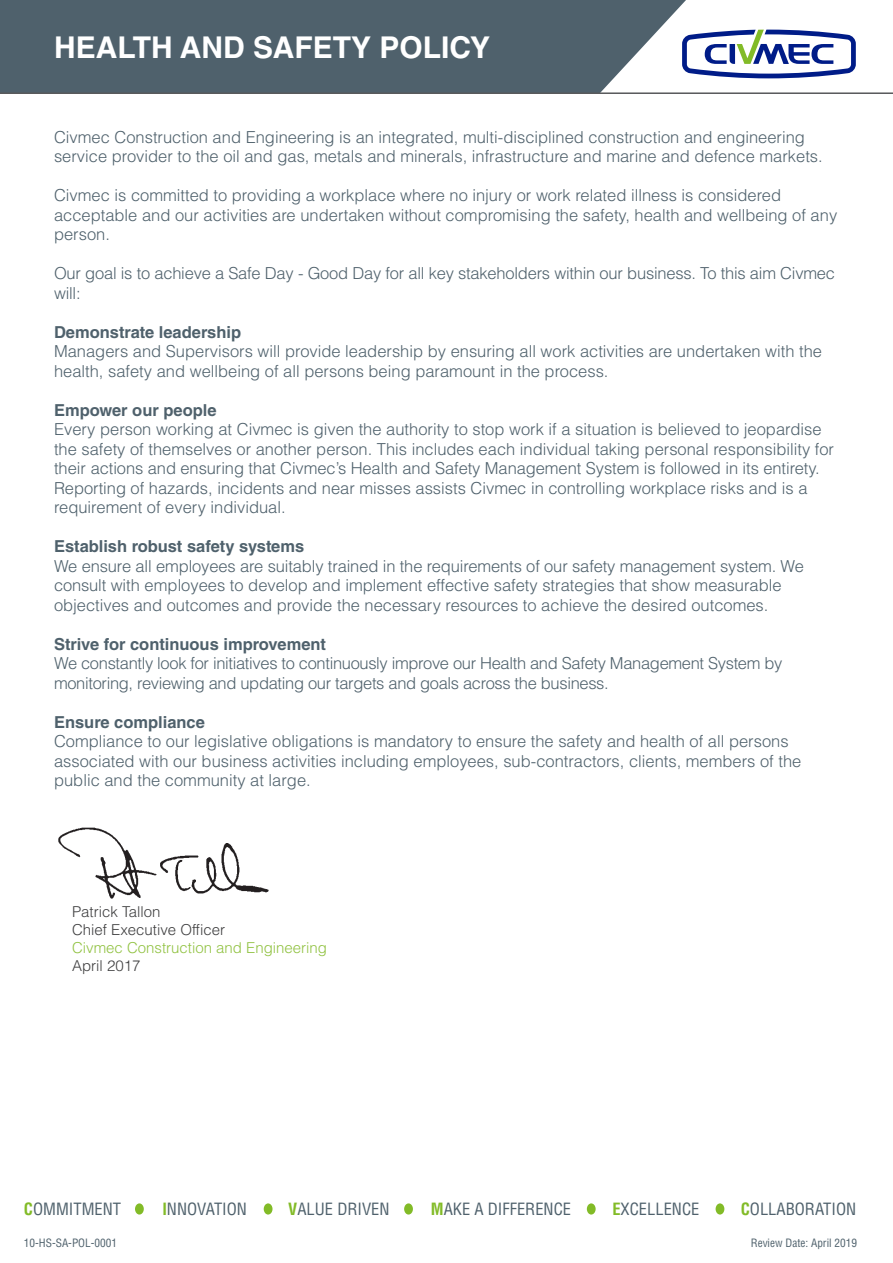
<style>
.page{position:relative;width:893px;height:1263px;background:#fff}
.page>*{position:absolute;margin:0;border:0;box-sizing:border-box;transform-origin:0 0}
.t1{font:700 30px "Helvetica LT Std";color:#fff}
.t2{font:300 16.5px/19.5px "Helvetica LT Std";color:#4f616c}
.t3{font:300 16.5px/19.5px "Helvetica LT Std";letter-spacing:-.02em;color:#4f616c}
.t4{font:700 16.5px "Helvetica LT Std";color:#4f616c}
.t5{font:condensed 16.5px "Helvetica LT Std";color:#4f616c}
.t6{font:300 15px "Helvetica LT Std";color:#3e3e3f}
.t7{font:300 15px "Helvetica LT Std";color:#91c242}
.t8{font:condensed 11.25px "Helvetica LT Std";color:#4f616c}
.s1{font-weight:700;color:#82bb27}
</style>
<div class="page">
<div style="left:0;top:0;width:686px;height:92px;background:#4f616c"></div>
<svg style="left:682px;top:30px;width:174px;height:48px"></svg>
<hr style="left:0;top:92px;width:893px;height:2px;background:#57585a">
<div style="left:587px;top:1203px;width:9px;height:11px;background:#82bb27;border-radius:50%"></div>
<div style="left:716px;top:1203px;width:8px;height:11px;background:#82bb27;border-radius:50%"></div>
<div style="left:404px;top:1203px;width:9px;height:11px;background:#82bb27;border-radius:50%"></div>
<div style="left:264px;top:1203px;width:8px;height:11px;background:#82bb27;border-radius:50%"></div>
<div style="left:135px;top:1203px;width:9px;height:11px;background:#82bb27;border-radius:50%"></div>
<img style="left:58px;top:827px;width:211px;height:72px">
<p class="t1" style="left:54px;top:29px;width:437px">HEALTH AND SAFETY POLICY</p>
<p class="t2" style="left:54px;top:127px;width:770px">Civmec Construction and Engineering is an integrated, multi-disciplined construction and engineering service provider to the oil and gas, metals and minerals, infrastructure and marine and defence markets.</p>
<p class="t2" style="left:54px;top:186px;width:785px">Civmec is committed to providing a workplace where no injury or work related illness is considered acceptable and our activities are undertaken without compromising the safety, health and wellbeing of any person.</p>
<p class="t2" style="left:54px;top:264px;width:783px">Our goal is to achieve a Safe Day - Good Day for all key stakeholders within our business. To this aim Civmec will:</p>
<p class="t4" style="left:54px;top:322px;width:189px">Demonstrate leadership</p>
<p class="t2" style="left:54px;top:342px;width:770px">Managers and Supervisors will provide leadership by ensuring all work activities are undertaken with the health, safety and wellbeing of all persons being paramount in the process.</p>
<p class="t4" style="left:54px;top:400px;width:164px">Empower our people</p>
<p class="t2" style="left:54px;top:420px;width:782px">Every person working at Civmec is given the authority to stop work if a situation is believed to jeopardise the safety of themselves or another person. This includes each individual taking personal responsibility for their actions and ensuring that Civmec’s Health and Safety Management System is followed in its entirety.<br>Reporting of hazards, incidents and near misses assists Civmec in controlling workplace risks and is a requirement of every individual.</p>
<p class="t4" style="left:54px;top:536px;width:252px">Establish robust safety systems</p>
<p class="t2" style="left:54px;top:556px;width:751px">We ensure all employees are suitably trained in the requirements of our safety management system. We consult with employees to develop and implement effective safety strategies that show measurable objectives and outcomes and provide the necessary resources to achieve the desired outcomes.</p>
<p class="t4" style="left:54px;top:634px;width:274px">Strive for continuous improvement</p>
<p class="t3" style="left:54px;top:654px;width:730px">We constantly look for initiatives to continuously improve our Health and Safety Management System by monitoring, reviewing and updating our targets and goals across the business.</p>
<p class="t4" style="left:54px;top:712px;width:152px">Ensure compliance</p>
<p class="t2" style="left:54px;top:732px;width:749px">Compliance to our legislative obligations is mandatory to ensure the safety and health of all persons associated with our business activities including employees, sub-contractors, clients, members of the public and the community at large.</p>
<p class="t6" style="left:72px;top:902px;width:90px">Patrick Tallon</p>
<p class="t6" style="left:72px;top:920px;width:155px">Chief Executive Officer</p>
<p class="t7" style="left:72px;top:938px;width:257px">Civmec Construction and Engineering</p>
<p class="t6" style="left:72px;top:956px;width:70px">April 2017</p>
<p class="t5" style="left:24px;top:1198px;width:99px"><span class="s1">C</span>OMMITMENT</p>
<p class="t5" style="left:162px;top:1198px;width:86px"><span class="s1">I</span>NNOVATION</p>
<p class="t5" style="left:288px;top:1198px;width:103px"><span class="s1">V</span>ALUE DRIVEN</p>
<p class="t5" style="left:431px;top:1198px;width:142px"><span class="s1">M</span>AKE A DIFFERENCE</p>
<p class="t5" style="left:612px;top:1198px;width:89px"><span class="s1">E</span>XCELLENCE</p>
<p class="t5" style="left:741px;top:1198px;width:117px"><span class="s1">C</span>OLLABORATION</p>
<p class="t8" style="left:24px;top:1236px;width:95px">10-HS-SA-POL-0001</p>
<p class="t8" style="left:751px;top:1236px;width:108px">Review Date: April 2019</p>
</div>
